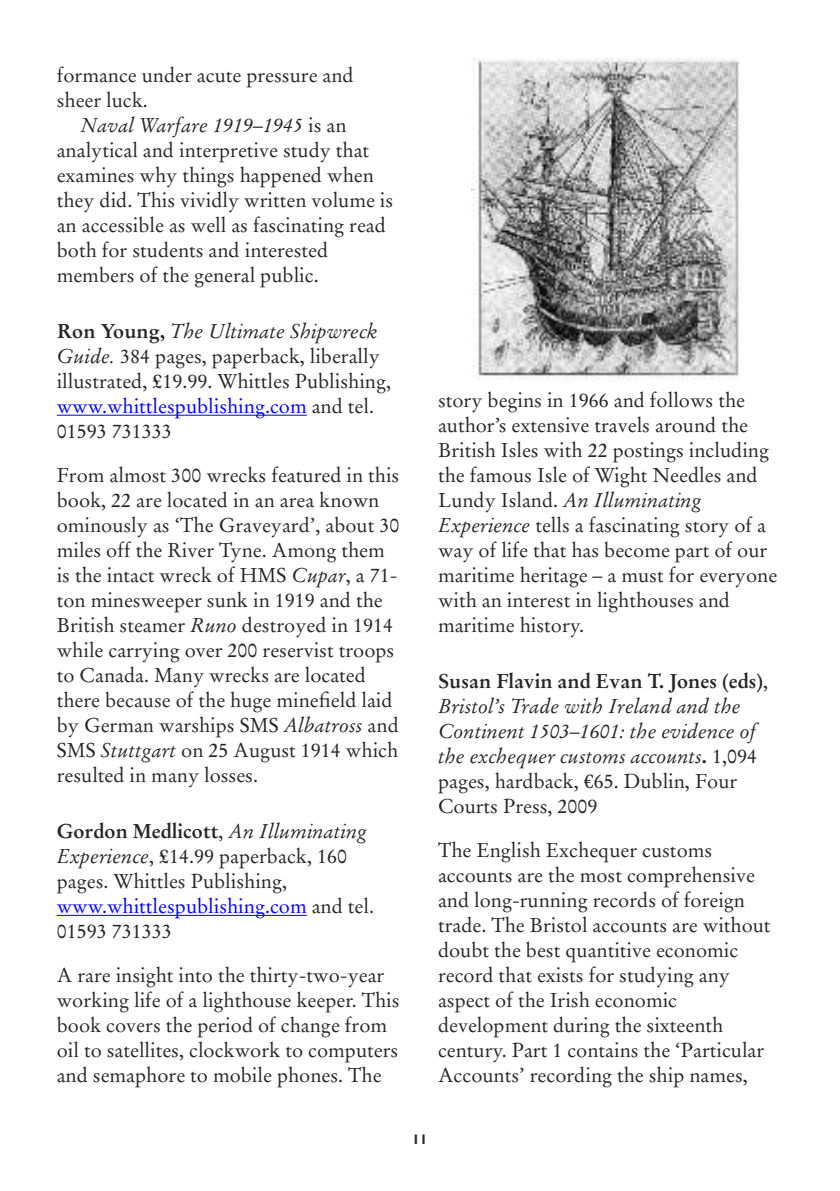
<style>
.page{position:relative;width:840px;height:1191px;background:#fff}
.page>*{position:absolute;margin:0;border:0;box-sizing:border-box;transform-origin:0 0}
.t1{font:20px/25px "Stempel Garamond LT Pro";color:#272627}
.t2{font:italic 20px/25px "Stempel Garamond LT Pro";color:#272627}
.t3{font:700 14px "Gill Sans";color:#272627}
.s1{font-style:italic}
.s2{font-weight:700}
.s3{color:#00f}
.s4{font-weight:700;font-style:normal}
.s5{font-style:normal}
</style>
<div class="page">
<hr style="left:57px;top:415px;width:249px;height:1px;background:#00f">
<hr style="left:57px;top:915px;width:249px;height:1px;background:#00f">
<img style="left:471px;top:58px;width:267px;height:322px">
<p class="t1" style="left:57px;top:65px;width:298px">formance under acute pressure and sheer luck.</p>
<p class="t1" style="left:57px;top:115px;width:338px;text-indent:24px"><span class="s1">Naval Warfare 1919–1945</span> is an analytical and interpretive study that examines why things happened when they did. This vividly written volume is an accessible as well as fascinating read both for students and interested members of the general public.</p>
<p class="t1" style="left:57px;top:321px;width:335px"><span class="s2">Ron Young,</span> <span class="s1">The Ultimate Shipwreck Guide.</span> 384 pages, paperback, liberally illustrated, £19.99. Whittles Publishing, <span class="s3">www.whittlespublishing.com</span> and tel.<br>01593 731333</p>
<p class="t1" style="left:57px;top:465px;width:344px">From almost 300 wrecks featured in this book, 22 are located in an area known ominously as ‘The Graveyard’, about 30 miles off the River Tyne. Among them is the intact wreck of HMS <span class="s1">Cupar</span>, a 71- ton minesweeper sunk in 1919 and the British steamer <span class="s1">Runo</span> destroyed in 1914 while carrying over 200 reservist troops to Canada. Many wrecks are located there because of the huge minefield laid by German warships SMS <span class="s1">Albatross</span> and SMS <span class="s1">Stuttgart</span> on 25 August 1914 which resulted in many losses.</p>
<p class="t1" style="left:57px;top:821px;width:318px"><span class="s2">Gordon Medlicott</span>, <span class="s1">An Illuminating<br>Experience</span>, £14.99 paperback, 160 pages. Whittles Publishing, <span class="s3">www.whittlespublishing.com</span> and tel.<br>01593 731333</p>
<p class="t1" style="left:57px;top:965px;width:344px">A rare insight into the thirty-two-year working life of a lighthouse keeper. This book covers the period of change from oil to satellites, clockwork to computers and semaphore to mobile phones. The</p>
<p class="t1" style="left:438px;top:390px;width:340px">story begins in 1966 and follows the author’s extensive travels around the British Isles with 22 postings including the famous Isle of Wight Needles and Lundy Island. <span class="s1">An Illuminating Experience</span> tells a fascinating story of a way of life that has become part of our maritime heritage – a must for everyone with an interest in lighthouses and maritime history.</p>
<p class="t2" style="left:438px;top:671px;width:331px"><span class="s4">Susan Flavin and Evan T. Jones (eds)</span><span class="s5">, </span>Bristol’s Trade with Ireland and the Continent 1503–1601: the evidence of the exchequer customs accounts<span class="s4">.</span> <span class="s5">1,094 pages, hardback, €65. Dublin, Four Courts Press, 2009</span></p>
<p class="t1" style="left:438px;top:840px;width:334px">The English Exchequer customs accounts are the most comprehensive and long-running records of foreign trade. The Bristol accounts are without doubt the best quantitive economic record that exists for studying any aspect of the Irish economic development during the sixteenth century. Part 1 contains the ‘Particular Accounts’ recording the ship names,</p>
<p class="t3" style="left:412px;top:1133px;width:17px">11</p>
</div>
